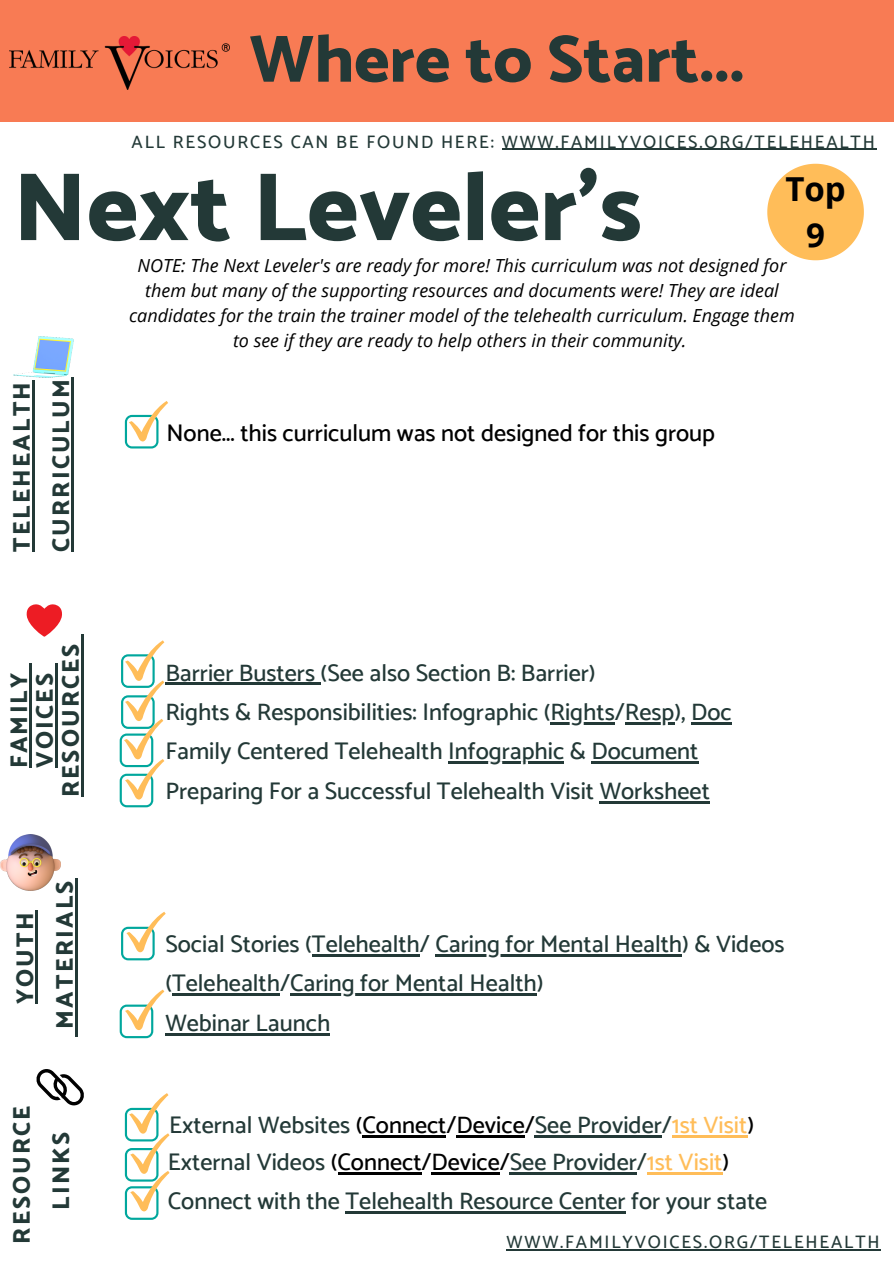
<style>
.page{position:relative;width:894px;height:1264px;background:#fff}
.page>*{position:absolute;margin:0;border:0;box-sizing:border-box;transform-origin:0 0}
.t1{font:800 97.35px "Catamaran";color:#233937}
.t2{font:800 67.2px "Catamaran";color:#233937}
.t3{font:700 33px "Open Sans";color:#000}
.t4{font:500 24px/39.5px "Catamaran";color:#233937}
.t5{font:800 24px/39.5px "Catamaran";letter-spacing:.09em;color:#233937}
.t6{font:500 24px "Catamaran";color:#000}
.t7{font:italic 18px/24.8px "Open Sans";color:#000;text-align:center}
.t8{font:500 18px "Catamaran";letter-spacing:.1em;color:#233937}
.s1{color:#000}
.s2{color:#ffbd59}
</style>
<div class="page">
<div style="left:0;top:0;width:893px;height:122px;background:#f87b54"></div>
<hr style="left:345px;top:1211px;width:280px;height:2px;background:#233937">
<img style="left:10px;top:36px;width:219px;height:53px">
<svg style="left:767px;top:164px;width:96px;height:96px"></svg>
<hr style="left:506px;top:1249px;width:375px;height:1px;background:#233937">
<hr style="left:501px;top:149px;width:375px;height:1px;background:#233937">
<svg style="left:121px;top:911px;width:45px;height:49px"></svg>
<svg style="left:120px;top:640px;width:44px;height:167px"></svg>
<svg style="left:125px;top:1093px;width:44px;height:126px"></svg>
<img style="left:13px;top:336px;width:60px;height:41px">
<img style="left:0;top:834px;width:61px;height:56px">
<svg style="left:36px;top:1069px;width:48px;height:36px"></svg>
<hr style="left:35px;top:910px;width:3px;height:94px;background:#233937">
<svg style="left:75px;top:1028px;width:2px;height:8px"></svg>
<hr style="left:75px;top:878px;width:2px;height:150px;background:#233937">
<svg style="left:125px;top:401px;width:43px;height:47px"></svg>
<hr style="left:165px;top:683px;width:155px;height:2px;background:#233937">
<hr style="left:550px;top:722px;width:64px;height:2px;background:#233937">
<hr style="left:624px;top:722px;width:50px;height:2px;background:#233937">
<hr style="left:690px;top:722px;width:41px;height:2px;background:#233937">
<hr style="left:448px;top:761px;width:116px;height:3px;background:#233937">
<hr style="left:591px;top:761px;width:107px;height:3px;background:#233937">
<hr style="left:599px;top:801px;width:110px;height:2px;background:#233937">
<hr style="left:312px;top:954px;width:108px;height:2px;background:#233937">
<hr style="left:435px;top:954px;width:247px;height:2px;background:#233937">
<hr style="left:172px;top:993px;width:108px;height:2px;background:#233937">
<hr style="left:290px;top:993px;width:246px;height:2px;background:#233937">
<hr style="left:165px;top:1033px;width:165px;height:2px;background:#233937">
<svg style="left:120px;top:989px;width:44px;height:49px"></svg>
<svg style="left:26px;top:604px;width:36px;height:32px"></svg>
<hr style="left:29px;top:670px;width:3px;height:98px;background:#233937">
<svg style="left:29px;top:663px;width:3px;height:7px"></svg>
<hr style="left:55px;top:671px;width:2px;height:96px;background:#233937">
<svg style="left:55px;top:663px;width:2px;height:8px"></svg>
<hr style="left:81px;top:641px;width:2px;height:156px;background:#233937">
<svg style="left:81px;top:634px;width:2px;height:7px"></svg>
<hr style="left:32px;top:380px;width:2px;height:172px;background:#233937">
<hr style="left:71px;top:377px;width:3px;height:175px;background:#233937">
<hr style="left:337px;top:1172px;width:84px;height:2px;background:#000">
<hr style="left:431px;top:1172px;width:68px;height:2px;background:#000">
<hr style="left:509px;top:1172px;width:127px;height:2px;background:#233937">
<hr style="left:646px;top:1172px;width:76px;height:2px;background:#ffbd59">
<hr style="left:362px;top:1135px;width:84px;height:2px;background:#000">
<hr style="left:456px;top:1135px;width:68px;height:2px;background:#000">
<hr style="left:534px;top:1135px;width:127px;height:2px;background:#233937">
<hr style="left:671px;top:1135px;width:76px;height:2px;background:#ffbd59">
<p class="t2" style="left:249px;top:19px;width:496px">Where to Start...</p>
<p class="t8" style="left:132px;top:131px;width:744px">ALL RESOURCES CAN BE FOUND HERE: WWW.FAMILYVOICES.ORG/TELEHEALTH</p>
<p class="t3" style="left:785px;top:165px;width:62px">Top</p>
<p class="t3" style="left:805px;top:212px;width:20px">9</p>
<p class="t1" style="left:13px;top:149px;width:630px">Next Leveler's</p>
<p class="t5" style="left:2px;top:552px;width:174px;rotate:-90deg">TELEHEALTH<br>CURRICULUM</p>
<p class="t5" style="left:-1px;top:768px;width:97px;rotate:-90deg">FAMILY</p>
<p class="t5" style="left:25px;top:767px;width:96px;rotate:-90deg">VOICES</p>
<p class="t5" style="left:51px;top:797px;width:155px;rotate:-90deg">RESOURCES</p>
<p class="t5" style="left:5px;top:1004px;width:93px;rotate:-90deg">YOUTH</p>
<p class="t5" style="left:45px;top:1028px;width:150px;rotate:-90deg">MATERIALS</p>
<p class="t5" style="left:2px;top:1243px;width:140px;rotate:-90deg">RESOURCE</p>
<p class="t5" style="left:41px;top:1209px;width:79px;rotate:-90deg">LINKS</p>
<p class="t7" style="left:129px;top:253px;width:667px">NOTE: The Next Leveler's are ready for more! This curriculum was not designed for them but many of the supporting resources and documents were! They are ideal candidates for the train the trainer model of the telehealth curriculum. Engage them to see if they are ready to help others in their community.</p>
<p class="t6" style="left:166px;top:419px;width:550px">None... this curriculum was not designed for this group</p>
<p class="t4" style="left:165px;top:652px;width:431px">Barrier Busters (See also Section B: Barrier)</p>
<p class="t4" style="left:165px;top:692px;width:567px">Rights &amp; Responsibilities: Infographic (Rights/Resp), Doc</p>
<p class="t4" style="left:165px;top:731px;width:534px">Family Centered Telehealth Infographic &amp; Document</p>
<p class="t4" style="left:165px;top:770px;width:546px">Preparing For a Successful Telehealth Visit Worksheet</p>
<p class="t4" style="left:165px;top:923px;width:620px">Social Stories (Telehealth/ Caring for Mental Health) &amp; Videos (Telehealth/Caring for Mental Health)</p>
<p class="t4" style="left:165px;top:1002px;width:166px">Webinar Launch</p>
<p class="t4" style="left:169px;top:1105px;width:586px">External Websites <span class="s1">(Connect/Device/</span>See Provider/<span class="s2">1st Visit</span><span class="s1">)</span></p>
<p class="t4" style="left:168px;top:1141px;width:562px">External Videos <span class="s1">(Connect/Device/</span>See Provider/<span class="s2">1st Visit</span><span class="s1">)</span></p>
<p class="t4" style="left:168px;top:1181px;width:601px">Connect with the Telehealth Resource Center for your state</p>
<p class="t8" style="left:506px;top:1231px;width:374px">WWW.FAMILYVOICES.ORG/TELEHEALTH</p>
</div>
